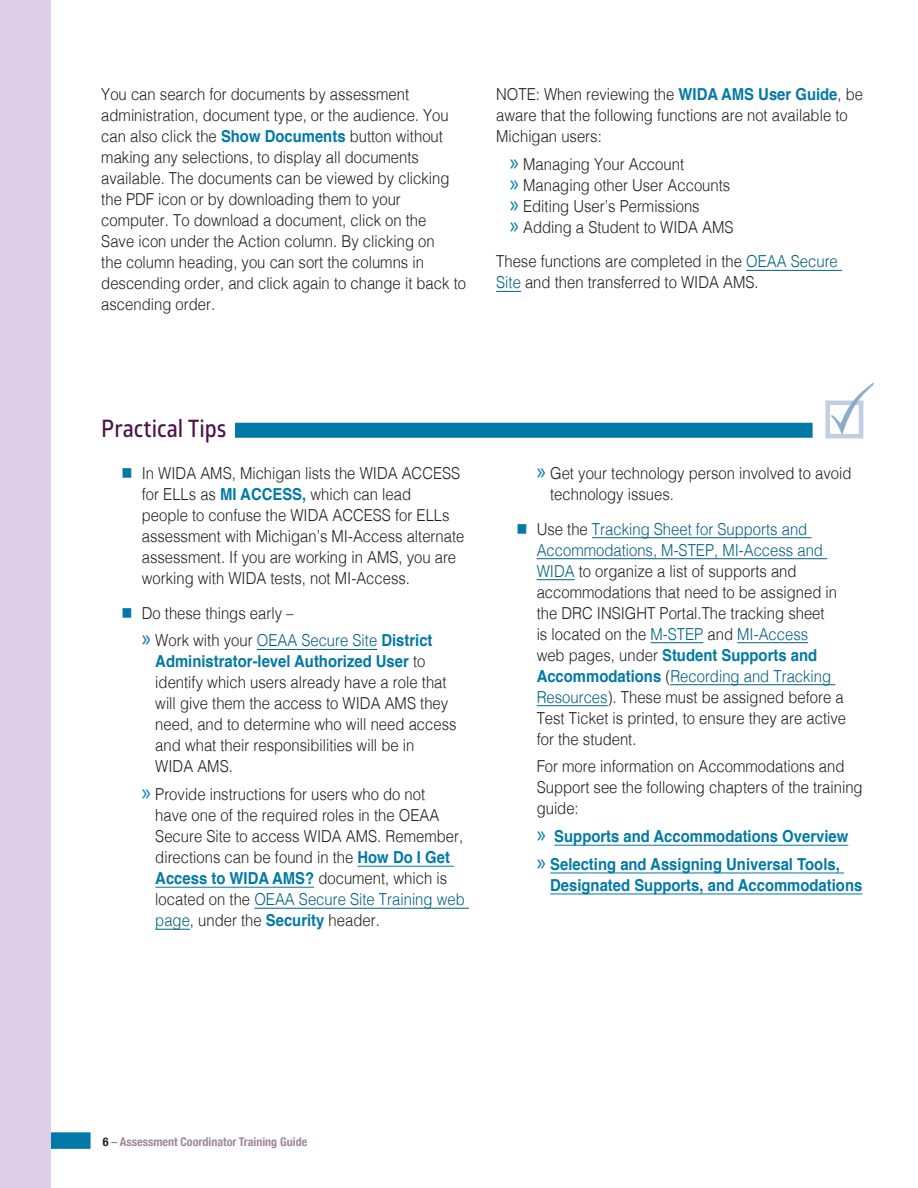
<style>
.page{position:relative;width:918px;height:1188px;background:#fff}
.page>*{position:absolute;margin:0;border:0;box-sizing:border-box;transform-origin:0 0}
.subhead1{font:24px "Glober Semi Bold Free";color:#4b134a;scale:.9 1}
.text1{font:300 16.5px/21px "Helvetica";color:#231f20;scale:.9 1}
.t1{font:700 16.5px/21px "Helvetica";color:#0079a6;scale:.9 1}
.t2{font:700 condensed 12px "Helvetica Neue";color:#a0879d}
.s1{font-weight:700;color:#0079a6}
.s2{font-family:"Myriad Pro";font-weight:400;font-size:24px;color:#0079a6}
.s3{color:#006084}
.s4{color:#0079a6}
.s5{font-family:"Myriad Pro";font-weight:400;font-size:24px}
.s6{color:#231f20}
.s7{color:#939598}
</style>
<div class="page">
<div style="left:39px;top:1132px;width:52px;height:17px;background:#0079a6"></div>
<div style="left:0;top:0;width:51px;height:1188px;background:#ddcfe6"></div>
<hr style="left:746px;top:270px;width:96px;height:1px;background:#006084">
<svg style="left:496px;top:291px;width:25px;height:1px"></svg>
<hr style="left:257px;top:649px;width:120px;height:1px;background:#006084">
<hr style="left:358px;top:866px;width:96px;height:1px;background:#0079a6">
<hr style="left:155px;top:887px;width:159px;height:1px;background:#0079a6">
<hr style="left:254px;top:908px;width:215px;height:1px;background:#006084">
<hr style="left:155px;top:929px;width:35px;height:1px;background:#006084">
<hr style="left:592px;top:537px;width:220px;height:1px;background:#006084">
<hr style="left:537px;top:558px;width:290px;height:1px;background:#006084">
<hr style="left:537px;top:579px;width:38px;height:1px;background:#006084">
<hr style="left:651px;top:642px;width:52px;height:1px;background:#006084">
<hr style="left:737px;top:642px;width:71px;height:1px;background:#006084">
<hr style="left:670px;top:684px;width:165px;height:1px;background:#006084">
<hr style="left:537px;top:705px;width:71px;height:1px;background:#006084">
<hr style="left:554px;top:845px;width:294px;height:1px;background:#0079a6">
<hr style="left:550px;top:873px;width:294px;height:1px;background:#0079a6">
<hr style="left:550px;top:894px;width:312px;height:1px;background:#0079a6">
<div style="left:235px;top:423px;width:578px;height:15px;background:#0079a6"></div>
<svg style="left:825px;top:401px;width:38px;height:38px"></svg>
<svg style="left:831px;top:382px;width:43px;height:53px"></svg>
<p class="text1" style="left:101px;top:82px;width:407px">You can search for documents by assessment administration, document type, or the audience. You can also click the <span class="s1">Show Documents</span> button without making any selections, to display all documents available. The documents can be viewed by clicking the PDF icon or by downloading them to your computer. To download a document, click on the<br>Save icon under the Action column. By clicking on<br>the column heading, you can sort the columns in descending order, and click again to change it back to ascending order.</p>
<p class="text1" style="left:496px;top:83px;width:409px">NOTE: When reviewing the <span class="s1">WIDA AMS User Guide</span>, be aware that the following functions are not available to<br>Michigan users:</p>
<p class="text1" style="left:510px;top:152px;width:195px"><span class="s2">»</span> Managing Your Account</p>
<p class="text1" style="left:510px;top:173px;width:247px"><span class="s2">»</span> Managing other User Accounts</p>
<p class="text1" style="left:510px;top:194px;width:213px"><span class="s2">»</span> Editing User’s Permissions</p>
<p class="text1" style="left:510px;top:215px;width:250px"><span class="s2">»</span> Adding a Student to WIDA AMS</p>
<p class="text1" style="left:496px;top:250px;width:381px">These functions are completed in the <span class="s3">OEAA Secure<br>Site</span> and then transferred to WIDA AMS.</p>
<p class="subhead1" style="left:101px;top:412px;width:141px">Practical Tips</p>
<p class="text1" style="left:142px;top:462px;width:360px;text-indent:-20px"><span class="s4">■</span> In WIDA AMS, Michigan lists the WIDA ACCESS for ELLs as <span class="s1">MI ACCESS,</span> which can lead<br>people to confuse the WIDA ACCESS for ELLs assessment with Michigan’s MI-Access alternate assessment. If you are working in AMS, you are working with WIDA tests, not MI-Access.</p>
<p class="text1" style="left:122px;top:601px;width:193px"><span class="s4">■</span> Do these things early –</p>
<p class="text1" style="left:155px;top:629px;width:336px;text-indent:-13px"><span class="s2">»</span> Work with your <span class="s3">OEAA Secure Site</span> <span class="s1">District Administrator-level Authorized User</span> to identify which users already have a role that will give them the access to WIDA AMS they need, and to determine who will need access and what their responsibilities will be in<br>WIDA AMS.</p>
<p class="text1" style="left:155px;top:783px;width:345px;text-indent:-14px"><span class="s2">»</span> Provide instructions for users who do not<br>have one of the required roles in the OEAA Secure Site to access WIDA AMS. Remember, directions can be found in the <span class="s1">How Do I Get Access to WIDA AMS?</span> document, which is located on the <span class="s3">OEAA Secure Site Training web page</span>, under the <span class="s1">Security</span> header.</p>
<p class="text1" style="left:550px;top:462px;width:336px;text-indent:-14px"><span class="s2">»</span> Get your technology person involved to avoid technology issues.</p>
<p class="text1" style="left:537px;top:517px;width:345px;text-indent:-20px"><span class="s4">■</span> Use the <span class="s3">Tracking Sheet for Supports and Accommodations, M-STEP, MI-Access and WIDA</span> to organize a list of supports and accommodations that need to be assigned in the DRC INSIGHT Portal.The tracking sheet<br>is located on the <span class="s3">M-STEP</span> and <span class="s3">MI-Access<br></span>web pages, under <span class="s1">Student Supports and Accommodations</span> (<span class="s3">Recording and Tracking Resources</span>). These must be assigned before a Test Ticket is printed, to ensure they are active for the student.</p>
<p class="text1" style="left:537px;top:755px;width:364px">For more information on Accommodations and<br>Support see the following chapters of the training guide:</p>
<p class="t1" style="left:537px;top:826px;width:348px"><span class="s5">»</span> Supports and Accommodations Overview</p>
<p class="t1" style="left:550px;top:854px;width:348px;text-indent:-14px"><span class="s5">»</span> Selecting and Assigning Universal Tools,<br>Designated Supports, and Accommodations</p>
<p class="t2" style="left:103px;top:1132px;width:206px"><span class="s6">6</span> <span class="s7">–</span> Assessment Coordinator Training Guide</p>
</div>
